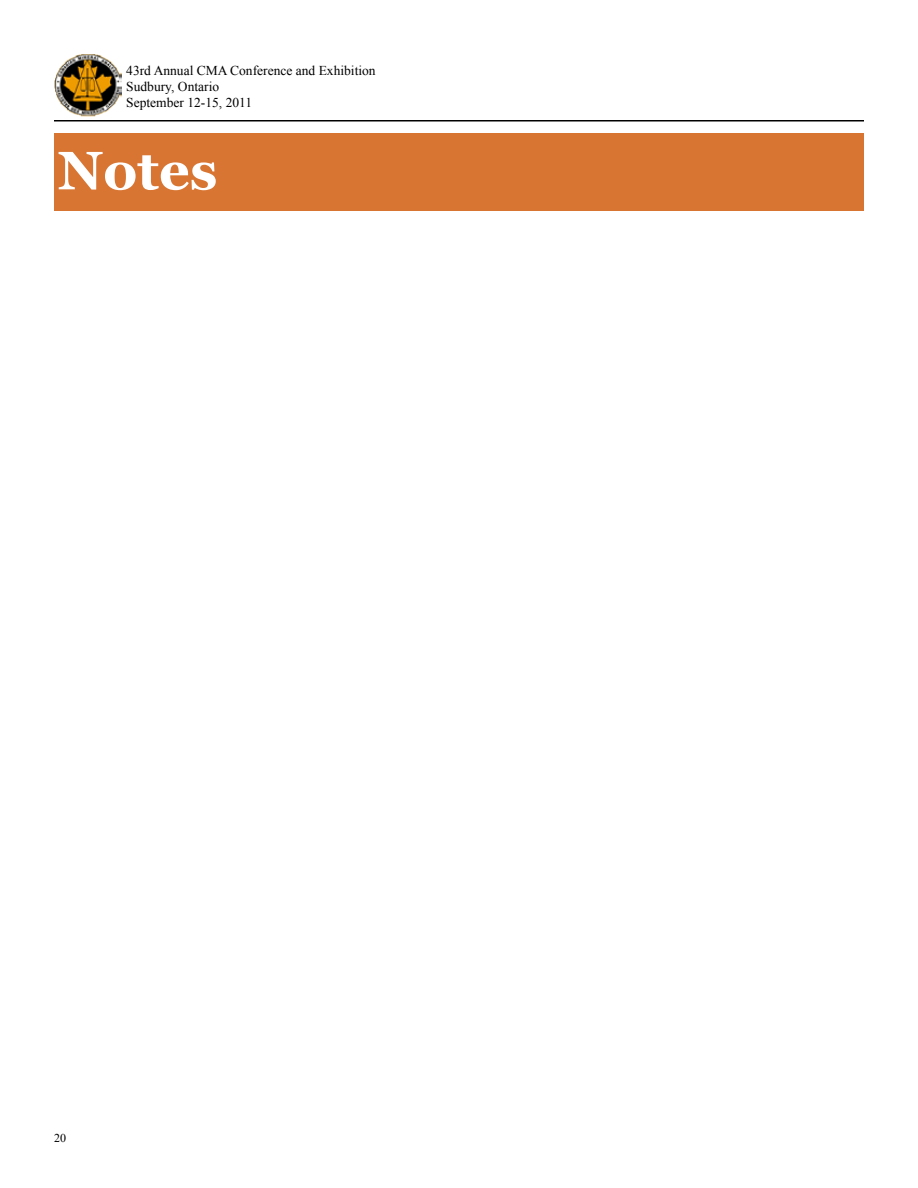
<style>
.page{position:relative;width:918px;height:1188px;background:#fff}
.page>*{position:absolute;margin:0;border:0;box-sizing:border-box;transform-origin:0 0}
.t1{font:700 54px "Georgia";color:#fff}
.t2{font:13.5px/16.2px "Times New Roman";color:#000}
.t3{font:12px "Times New Roman";color:#000}
</style>
<div class="page">
<img style="left:54px;top:54px;width:67px;height:63px">
<hr style="left:54px;top:120px;width:810px;height:2px;background:#000">
<div style="left:54px;top:133px;width:810px;height:78px;background:#d87533"></div>
<p class="t2" style="left:126px;top:62px;width:251px">43rd Annual CMA Conference and Exhibition<br>Sudbury, Ontario<br>September 12-15, 2011</p>
<h1 class="t1" style="left:58px;top:140px;width:161px">Notes</h1>
<p class="t3" style="left:54px;top:1130px;width:13px">20</p>
</div>
